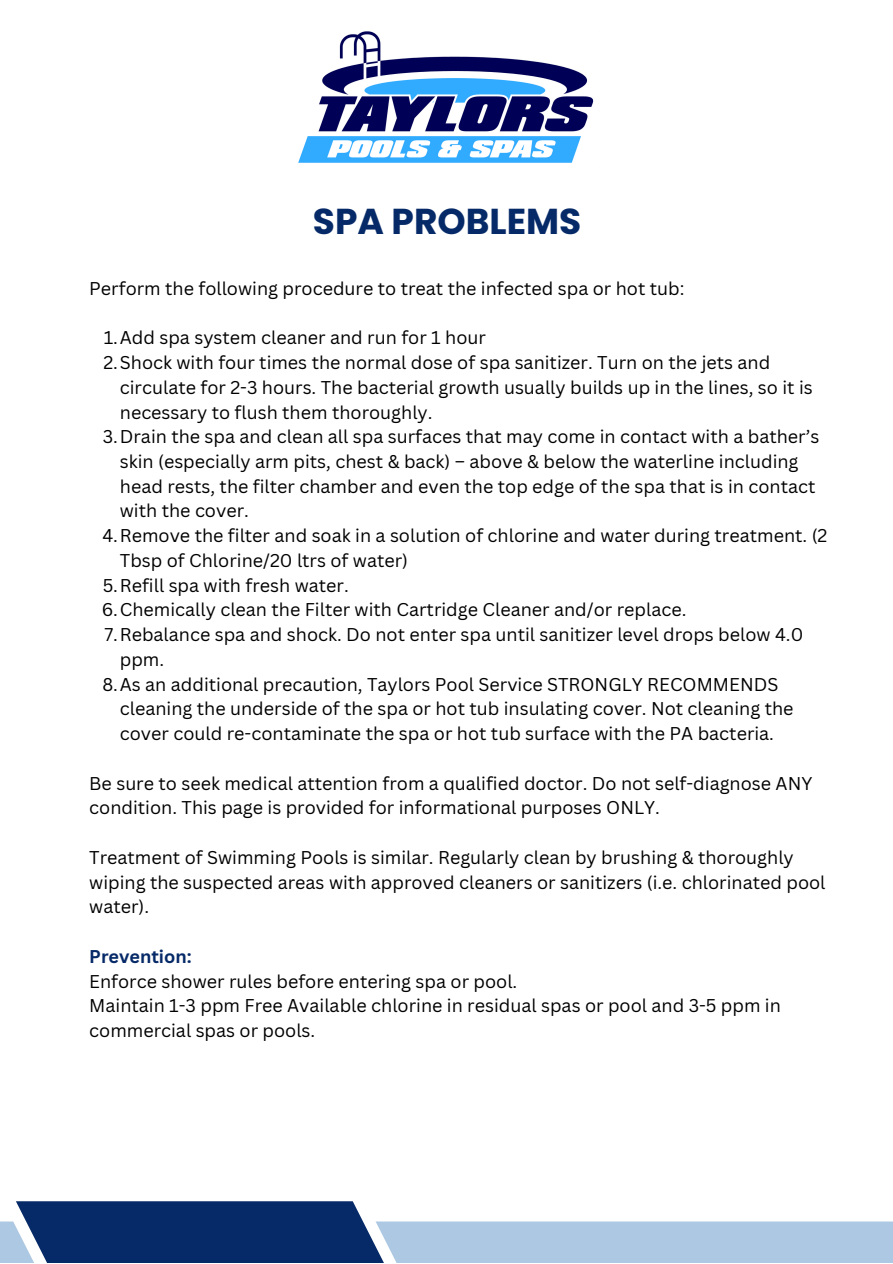
<style>
.page{position:relative;width:893px;height:1264px;background:#fff}
.page>*{position:absolute;margin:0;border:0;box-sizing:border-box;transform-origin:0 0}
.t1{font:700 36px "Poppins";color:#062a68}
.t2{font:18px/24.8px "Canva Sans";color:#000}
.t3{font:700 18px "Canva Sans";color:#062a68}
</style>
<div class="page">
<svg style="left:0;top:1201px;width:892px;height:61px"></svg>
<img style="left:298px;top:31px;width:296px;height:132px">
<p class="t1" style="left:313px;top:196px;width:270px">SPA PROBLEMS</p>
<p class="t2" style="left:89px;top:275px;width:596px">Perform the following procedure to treat the infected spa or hot tub:</p>
<p class="t2" style="left:104px;top:325px;width:384px">1.Add spa system cleaner and run for 1 hour</p>
<p class="t2" style="left:120px;top:349px;width:694px;text-indent:-16px">2.Shock with four times the normal dose of spa sanitizer. Turn on the jets and circulate for 2-3 hours. The bacterial growth usually builds up in the lines, so it is necessary to flush them thoroughly.</p>
<p class="t2" style="left:120px;top:424px;width:701px;text-indent:-17px">3.Drain the spa and clean all spa surfaces that may come in contact with a bather’s skin (especially arm pits, chest &amp; back) – above &amp; below the waterline including head rests, the filter chamber and even the top edge of the spa that is in contact with the cover.</p>
<p class="t2" style="left:120px;top:523px;width:709px;text-indent:-17px">4.Remove the filter and soak in a solution of chlorine and water during treatment. (2<br>Tbsp of Chlorine/20 ltrs of water)</p>
<p class="t2" style="left:103px;top:572px;width:247px">5.Refill spa with fresh water.</p>
<p class="t2" style="left:102px;top:597px;width:586px">6.Chemically clean the Filter with Cartridge Cleaner and/or replace.</p>
<p class="t2" style="left:120px;top:622px;width:685px;text-indent:-15px">7.Rebalance spa and shock. Do not enter spa until sanitizer level drops below 4.0 ppm.</p>
<p class="t2" style="left:120px;top:671px;width:675px;text-indent:-17px">8.As an additional precaution, Taylors Pool Service STRONGLY RECOMMENDS cleaning the underside of the spa or hot tub insulating cover. Not cleaning the cover could re-contaminate the spa or hot tub surface with the PA bacteria.</p>
<p class="t2" style="left:89px;top:770px;width:724px">Be sure to seek medical attention from a qualified doctor. Do not self-diagnose ANY condition. This page is provided for informational purposes ONLY.</p>
<p class="t2" style="left:89px;top:844px;width:737px">Treatment of Swimming Pools is similar. Regularly clean by brushing &amp; thoroughly wiping the suspected areas with approved cleaners or sanitizers (i.e. chlorinated pool water).</p>
<p class="t3" style="left:89px;top:943px;width:104px">Prevention:</p>
<p class="t2" style="left:89px;top:968px;width:429px">Enforce shower rules before entering spa or pool.</p>
<p class="t2" style="left:89px;top:992px;width:693px">Maintain 1-3 ppm Free Available chlorine in residual spas or pool and 3-5 ppm in commercial spas or pools.</p>
</div>
